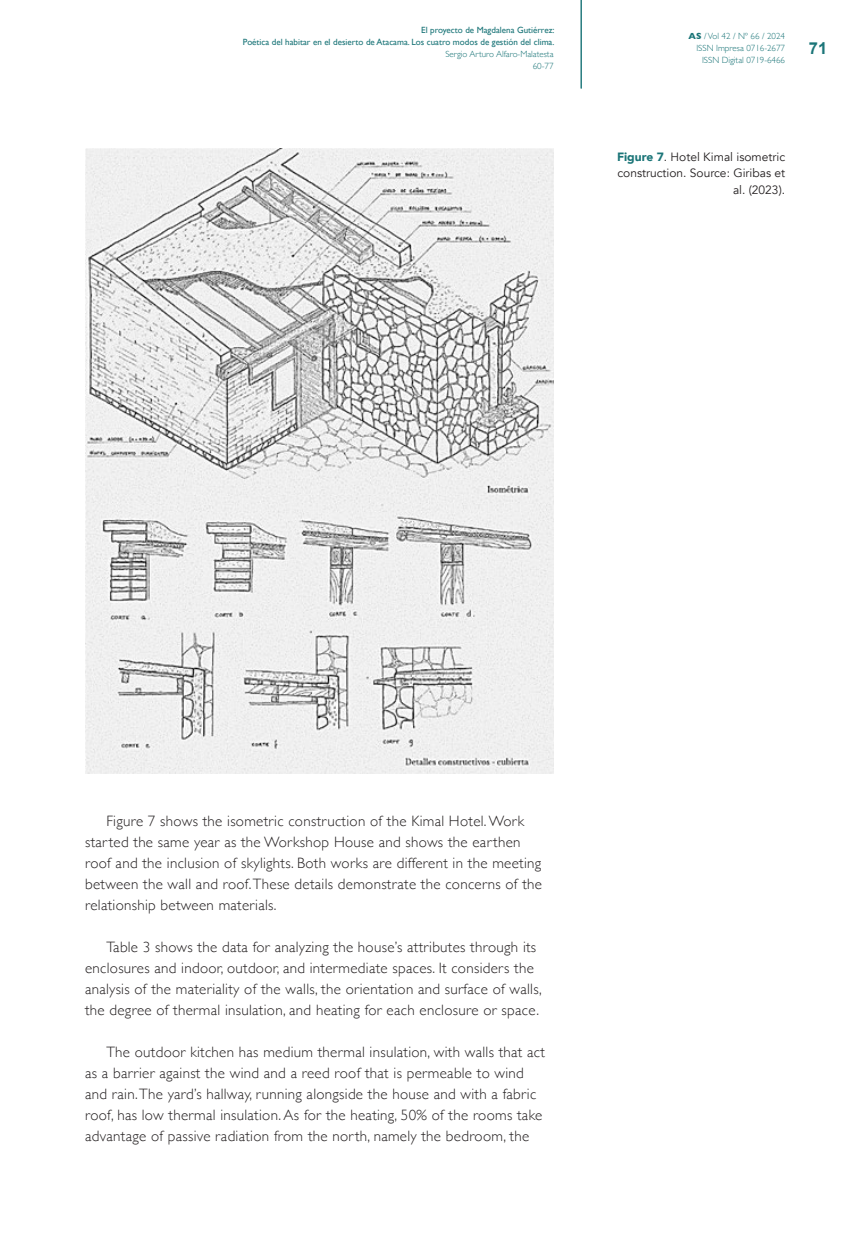
<style>
.page{position:relative;width:851px;height:1255px;background:#fff}
.page>*{position:absolute;margin:0;border:0;box-sizing:border-box;transform-origin:0 0}
.t1{font:700 16.5px "Arial";color:#1b7578}
._04_cuerpo_texto{font:300 15px/21px "Gill Sans";letter-spacing:.02em;color:#231f20}
._08_notas_al_pie{font:12px/16.5px "Avenir";color:#231f20;text-align:right}
.t2{font:9px/12px "Gill Sans";color:#1b7578;text-align:right}
.t3{font:300 9px/12px "Gill Sans";color:#1b7578;text-align:right}
.s1{font-weight:700}
.s2{font-weight:900;color:#1b7578}
</style>
<div class="page">
<hr style="left:581px;top:0;width:1px;height:88px;background:#1b7578">
<img style="left:85px;top:149px;width:468px;height:624px">
<p class="t2" style="left:243px;top:24px;width:313px">El proyecto de Magdalena Gutiérrez:<br>Poética del habitar en el desierto de Atacama. Los cuatro modos de gestión del clima.</p>
<p class="t3" style="left:445px;top:48px;width:110px">Sergio Arturo Alfaro-Malatesta<br>60-77</p>
<p class="t3" style="left:688px;top:30px;width:98px"><span class="s1">AS</span> / Vol 42 / Nº 66 / 2024<br>ISSN Impresa 0716-2677<br>ISSN Digital 0719-6466</p>
<p class="t1" style="left:808px;top:38px;width:20px">71</p>
<p class="_08_notas_al_pie" style="left:617px;top:149px;width:169px"><span class="s2">Figure 7</span>. Hotel Kimal isometric construction. Source: Giribas et al. (2023).</p>
<p class="_04_cuerpo_texto" style="left:85px;top:809px;width:458px;text-indent:21px">Figure 7 shows the isometric construction of the Kimal Hotel. Work started the same year as the Workshop House and shows the earthen roof and the inclusion of skylights. Both works are different in the meeting between the wall and roof. These details demonstrate the concerns of the relationship between materials.</p>
<p class="_04_cuerpo_texto" style="left:85px;top:935px;width:458px;text-indent:21px">Table 3 shows the data for analyzing the house’s attributes through its enclosures and indoor, outdoor, and intermediate spaces. It considers the analysis of the materiality of the walls, the orientation and surface of walls, the degree of thermal insulation, and heating for each enclosure or space.</p>
<p class="_04_cuerpo_texto" style="left:85px;top:1040px;width:461px;text-indent:21px">The outdoor kitchen has medium thermal insulation, with walls that act as a barrier against the wind and a reed roof that is permeable to wind and rain. The yard’s hallway, running alongside the house and with a fabric roof, has low thermal insulation. As for the heating, 50% of the rooms take advantage of passive radiation from the north, namely the bedroom, the</p>
</div>
